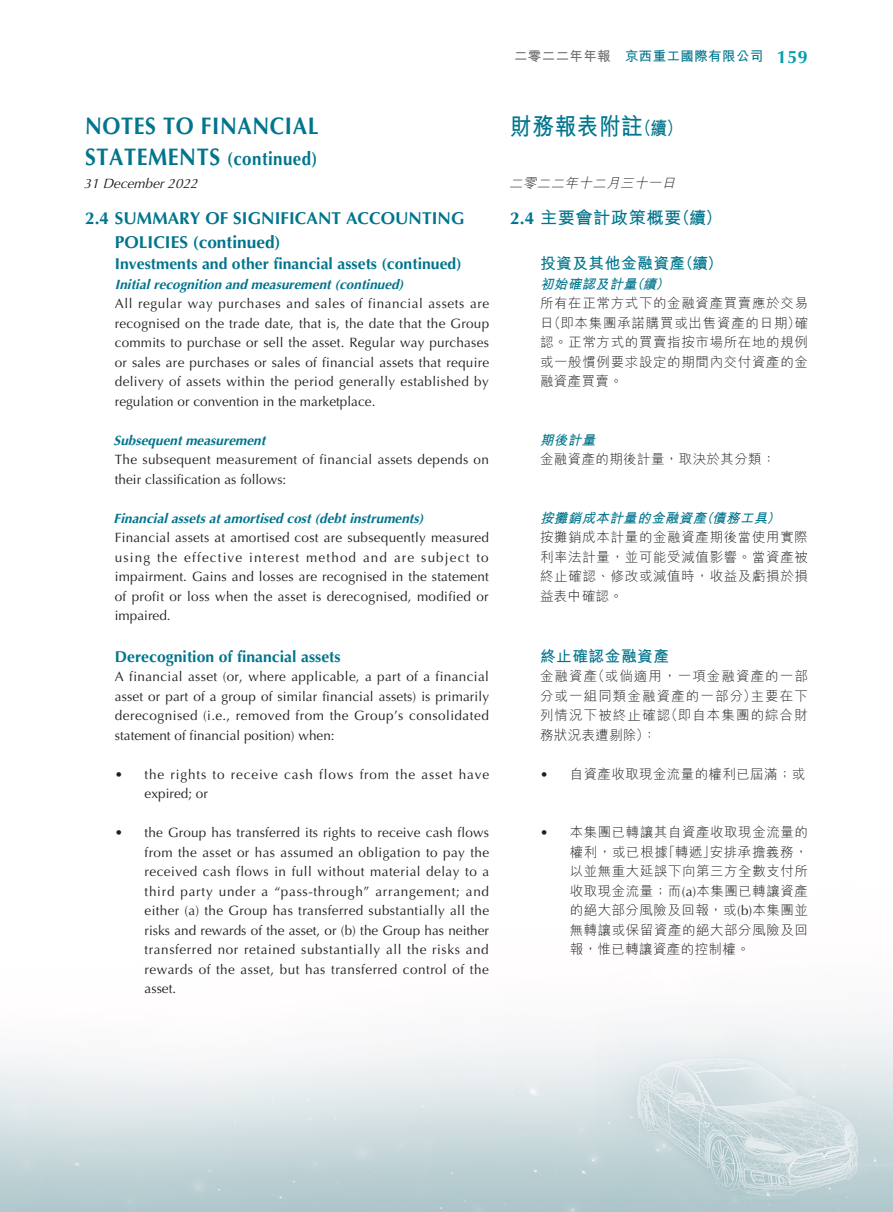
<style>
.page{position:relative;width:893px;height:1212px;background:#fff}
.page>*{position:absolute;margin:0;border:0;box-sizing:border-box;transform-origin:0 0}
.t1{font:700 24px "Optima LT Std";letter-spacing:.03em;color:#00758d;scale:.9 1}
.t2{font:700 24px "M Hei HK";letter-spacing:.03em;color:#00758d;scale:.9 1}
.t3{font:700 18.75px "Optima LT Std";letter-spacing:.03em;color:#00758d;scale:.9 1}
.t4{font:700 17.25px/23.2px "Optima LT Std";letter-spacing:.005em;color:#00758d}
.t5{font:700 17.25px "M Hei HK";letter-spacing:.03em;color:#00758d}
.t6{font:700 15.75px "Optima LT Std";letter-spacing:.005em;color:#00758d}
.t7{font:700 15.75px "M Hei HK";letter-spacing:.03em;color:#00758d}
.t8{font:13.5px/19.5px "Optima LT Std";letter-spacing:.025em;color:#231f20;text-align:justify}
.t9{font:300 13.5px/19.5px "M Hei HK";letter-spacing:.045em;color:#231f20;text-align:justify}
.t10{font:italic 700 13.5px "Optima LT Std";color:#00758d}
.t11{font:13.5px/19.5px "Optima LT Std";letter-spacing:.06em;color:#231f20}
.t12{font:italic 700 13.5px "M Hei HK";color:#00758d}
.t13{font:700 13.5px "M Hei HK";letter-spacing:.03em;color:#00758d}
.t14{font:italic 13.5px "Optima LT Std";color:#231f20}
.t15{font:italic 300 13.5px "M Hei HK";color:#231f20}
.s1{font-size:24px}
.s2{color:#6c6d70}
.s3{font-family:"Optima LT Std";font-size:18px;color:#009eae}
.s4{font-size:18.75px}
.s5{font-family:"Optima LT Std"}
.s6{font-family:"Optima LT Std";font-weight:400}
</style>
<div class="page">
<img style="left:0;top:1019px;width:893px;height:193px">
<h1 class="t1" style="left:85px;top:112px;width:261px">NOTES TO FINANCIAL</h1>
<h2 class="t3" style="left:85px;top:148px;width:260px"><span class="s1">STATEMENTS</span> (continued)</h2>
<p class="t13" style="left:514px;top:46px;width:295px"><span class="s2">二零二二年年報</span> 京西重工國際有限公司 <span class="s3">159</span></p>
<h1 class="t2" style="left:510px;top:109px;width:194px">財務報表附註<span class="s4">（續）</span></h1>
<p class="t14" style="left:84px;top:175px;width:119px">31 December2022</p>
<p class="t15" style="left:509px;top:176px;width:171px">二零二二年十二月三十一日</p>
<p class="t4" style="left:115px;top:207px;width:351px;text-indent:-30px">2.4 SUMMARY OF SIGNIFICANT ACCOUNTING<br>POLICIES (continued)</p>
<p class="t6" style="left:115px;top:255px;width:348px">Investments and other financial assets (continued)</p>
<p class="t10" style="left:115px;top:276px;width:294px">Initialrecognition and measurement(continued)</p>
<p class="t8" style="left:115px;top:294px;width:376px">All regular way purchases and sales of financial assets are recognised on the trade date, that is, the date that the Group commits to purchase or sell the asset. Regular way purchases or sales are purchases or sales of financial assets that require delivery of assets within the period generally established by regulation or convention in the marketplace.</p>
<p class="t10" style="left:114px;top:432px;width:157px">Subsequentmeasurement</p>
<p class="t8" style="left:115px;top:450px;width:376px">The subsequent measurement of financial assets depends on their classification as follows:</p>
<p class="t10" style="left:114px;top:510px;width:315px">Financialassetsatamortised cost(debtinstruments)</p>
<p class="t8" style="left:115px;top:528px;width:376px">Financial assets at amortised cost are subsequently measured using the effective interest method and are subject to impairment. Gains and losses are recognised in the statement of profit or loss when the asset is derecognised, modified or impaired.</p>
<p class="t6" style="left:115px;top:647px;width:227px">Derecognition of financial assets</p>
<p class="t8" style="left:115px;top:667px;width:376px">A financial asset (or, where applicable, a part of a financial asset or part of a group of similar financial assets) is primarily derecognised (i.e., removed from the Group’s consolidated statement of financial position) when:</p>
<p class="t11" style="left:145px;top:765px;width:346px;text-indent:-30px">• the rights to receive cash flows from the asset have expired; or</p>
<p class="t8" style="left:145px;top:823px;width:346px;text-indent:-30px">• the Group has transferred its rights to receive cash flows from the asset or has assumed an obligation to pay the received cash flows in full without material delay to a third party under a “pass-through” arrangement; and either (a) the Group has transferred substantially all the risks and rewards of the asset, or (b) the Group has neither transferred nor retained substantially all the risks and rewards of the asset, but has transferred control of the asset.</p>
<p class="t5" style="left:510px;top:206px;width:214px"><span class="s5">2.4</span> 主要會計政策概要（續）</p>
<p class="t7" style="left:540px;top:252px;width:184px">投資及其他金融資產（續）</p>
<p class="t12" style="left:540px;top:274px;width:134px">初始確認及計量（續）</p>
<p class="t9" style="left:540px;top:294px;width:269px">所有在正常方式下的金融資產買賣應於交易日（即本集團承諾購買或出售資產的日期）確認。正常方式的買賣指按市場所在地的規例或一般慣例要求設定的期間內交付資產的金融資產買賣。</p>
<p class="t12" style="left:540px;top:430px;width:61px">期後計量</p>
<p class="t9" style="left:540px;top:450px;width:237px">金融資產的期後計量，取決於其分類：</p>
<p class="t12" style="left:540px;top:508px;width:245px">按攤銷成本計量的金融資產（債務工具）</p>
<p class="t9" style="left:540px;top:528px;width:269px">按攤銷成本計量的金融資產期後當使用實際利率法計量，並可能受減值影響。當資產被終止確認、修改或減值時，收益及虧損於損益表中確認。</p>
<p class="t7" style="left:540px;top:644px;width:131px">終止確認金融資產</p>
<p class="t9" style="left:540px;top:666px;width:269px">金融資產（或倘適用，一項金融資產的一部分或一組同類金融資產的一部分）主要在下列情況下被終止確認（即自本集團的綜合財務狀況表遭剔除）：</p>
<p class="t9" style="left:540px;top:764px;width:267px"><span class="s6">•</span> 自資產收取現金流量的權利已屆滿；或</p>
<p class="t9" style="left:570px;top:822px;width:240px;text-indent:-30px"><span class="s6">•</span> 本集團已轉讓其自資產收取現金流量的權利，或已根據「轉遞」安排承擔義務，以並無重大延誤下向第三方全數支付所收取現金流量；而<span class="s6">(a)</span>本集團已轉讓資產的絕大部分風險及回報，或<span class="s6">(b)</span>本集團並無轉讓或保留資產的絕大部分風險及回報，惟已轉讓資產的控制權。</p>
</div>
